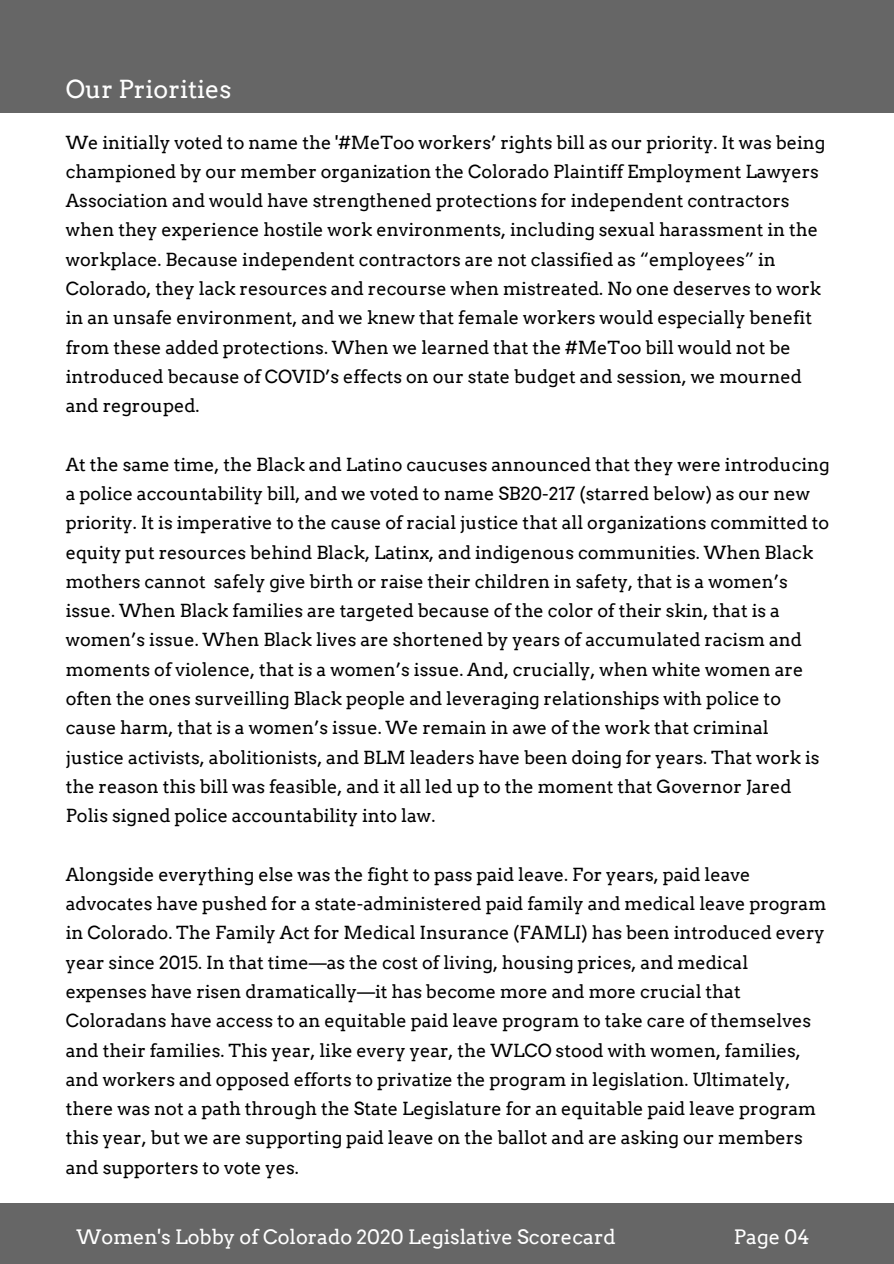
<style>
.page{position:relative;width:894px;height:1264px;background:#fff}
.page>*{position:absolute;margin:0;border:0;box-sizing:border-box;transform-origin:0 0}
.t1{font:24.9px "Arvo";color:#fff}
.t2{font:19.8px "Arvo";color:#fff}
.t3{font:18px/29.2px "Arvo";color:#000}
</style>
<div class="page">
<div style="left:0;top:0;width:893px;height:112px;background:#666"></div>
<div style="left:0;top:1203px;width:893px;height:60px;background:#666"></div>
<h1 class="t1" style="left:66px;top:74px;width:167px">Our Priorities</h1>
<p class="t3" style="left:66px;top:127px;width:761px">We initially voted to name the '#MeToo workers’ rights bill as our priority. It was being championed by our member organization the Colorado Plaintiff Employment Lawyers Association and would have strengthened protections for independent contractors when they experience hostile work environments, including sexual harassment in the workplace. Because independent contractors are not classified as “employees” in Colorado, they lack resources and recourse when mistreated. No one deserves to work in an unsafe environment, and we knew that female workers would especially benefit from these added protections. When we learned that the #MeToo bill would not be introduced because of COVID’s effects on our state budget and session, we mourned and regrouped.</p>
<p class="t3" style="left:66px;top:449px;width:765px">At the same time, the Black and Latino caucuses announced that they were introducing a police accountability bill, and we voted to name SB20-217 (starred below) as our new priority. It is imperative to the cause of racial justice that all organizations committed to equity put resources behind Black, Latinx, and indigenous communities. When Black mothers cannot safely give birth or raise their children in safety, that is a women’s issue. When Black families are targeted because of the color of their skin, that is a women’s issue. When Black lives are shortened by years of accumulated racism and moments of violence, that is a women’s issue. And, crucially, when white women are often the ones surveilling Black people and leveraging relationships with police to cause harm, that is a women’s issue. We remain in awe of the work that criminal justice activists, abolitionists, and BLM leaders have been doing for years. That work is the reason this bill was feasible, and it all led up to the moment that Governor Jared Polis signed police accountability into law.</p>
<p class="t3" style="left:66px;top:859px;width:762px">Alongside everything else was the fight to pass paid leave. For years, paid leave advocates have pushed for a state-administered paid family and medical leave program in Colorado. The Family Act for Medical Insurance (FAMLI) has been introduced every year since 2015. In that time—as the cost of living, housing prices, and medical expenses have risen dramatically—it has become more and more crucial that Coloradans have access to an equitable paid leave program to take care of themselves and their families. This year, like every year, the WLCO stood with women, families, and workers and opposed efforts to privatize the program in legislation. Ultimately, there was not a path through the State Legislature for an equitable paid leave program this year, but we are supporting paid leave on the ballot and are asking our members and supporters to vote yes.</p>
<p class="t2" style="left:77px;top:1224px;width:540px">Women's Lobby of Colorado 2020 Legislative Scorecard</p>
<p class="t2" style="left:733px;top:1224px;width:77px">Page 04</p>
</div>
